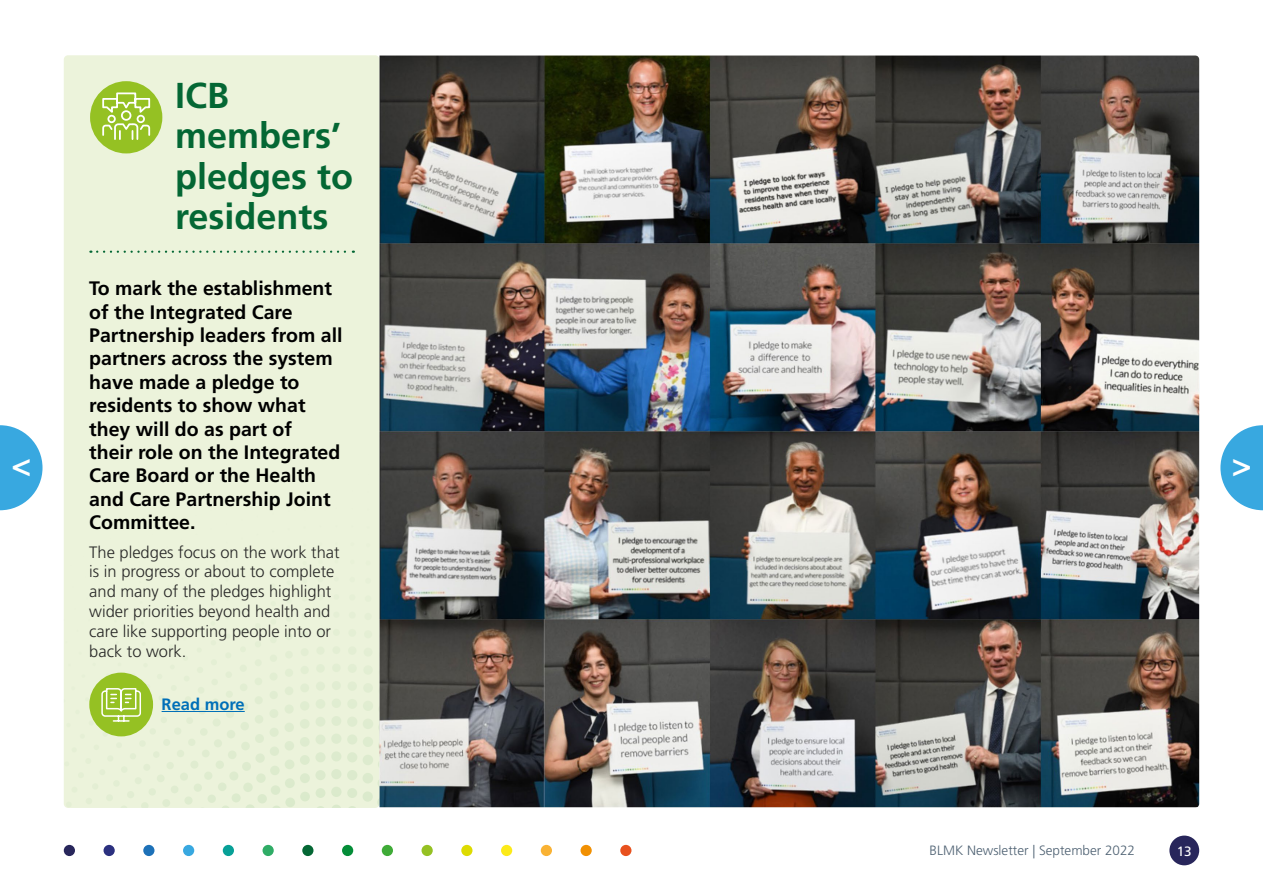
<style>
.page{position:relative;width:1263px;height:893px;background:#fff}
.page>*{position:absolute;margin:0;border:0;box-sizing:border-box;transform-origin:0 0}
.Heading_1_24pt_NHS_B{font:700 36px/40.5px "Frutiger LT Std";color:#046734}
.Paragraph{font:700 33px "Frutiger LT Std";color:#fff}
.Intro_Para{font:700 19.5px/23.4px "Frutiger LT Std";color:#000}
.Paragraph-2{font:300 16.5px/19.8px "Frutiger LT Std";color:#282827}
.Paragraph-3{font:700 16.5px "Frutiger LT Std";color:#006fb8}
.t1{font:300 13.5px "Frutiger LT Std";color:#4f6273}
.t2{font:13.5px "Frutiger LT Std";color:#fff}
</style>
<div class="page">
<svg style="left:0;top:425px;width:43px;height:85px"></svg>
<div style="left:64px;top:55px;width:315px;height:753px;background:#ecf3db;border-radius:4px"></div>
<svg style="left:66px;top:672px;width:313px;height:136px"></svg>
<svg style="left:1220px;top:425px;width:43px;height:85px"></svg>
<div style="left:64px;top:845px;width:11px;height:11px;background:#28265b;border-radius:50%"></div>
<div style="left:104px;top:845px;width:11px;height:11px;background:#2b307f;border-radius:50%"></div>
<div style="left:143px;top:845px;width:11px;height:11px;background:#1d71b8;border-radius:50%"></div>
<div style="left:183px;top:845px;width:11px;height:11px;background:#38a8e0;border-radius:50%"></div>
<div style="left:223px;top:845px;width:11px;height:11px;background:#07a097;border-radius:50%"></div>
<div style="left:263px;top:845px;width:11px;height:11px;background:#2fac66;border-radius:50%"></div>
<div style="left:302px;top:845px;width:11px;height:11px;background:#046734;border-radius:50%"></div>
<div style="left:342px;top:845px;width:11px;height:11px;background:#048d38;border-radius:50%"></div>
<div style="left:382px;top:845px;width:11px;height:11px;background:#3fab37;border-radius:50%"></div>
<div style="left:421px;top:845px;width:12px;height:11px;background:#95c123;border-radius:50%"></div>
<div style="left:461px;top:845px;width:11px;height:11px;background:#dddb01;border-radius:50%"></div>
<div style="left:501px;top:845px;width:11px;height:11px;background:#fcea19;border-radius:50%"></div>
<div style="left:541px;top:845px;width:11px;height:11px;background:#f9b234;border-radius:50%"></div>
<div style="left:580px;top:845px;width:12px;height:11px;background:#f19002;border-radius:50%"></div>
<div style="left:620px;top:845px;width:11px;height:11px;background:#e8511e;border-radius:50%"></div>
<div style="left:1169px;top:836px;width:30px;height:29px;background:#28265b;border-radius:50%"></div>
<div style="left:90px;top:81px;width:72px;height:72px;background:#95c123;border-radius:50%"></div>
<svg style="left:102px;top:92px;width:49px;height:48px"></svg>
<svg style="left:97px;top:251px;width:257px;height:2px"></svg>
<hr style="left:162px;top:711px;width:83px;height:1px;background:#006fb8">
<div style="left:89px;top:673px;width:64px;height:63px;background:#95c123;border-radius:50%"></div>
<svg style="left:101px;top:688px;width:40px;height:34px"></svg>
<img style="left:379px;top:55px;width:820px;height:753px">
<p class="Heading_1_24pt_NHS_B" style="left:175px;top:75px;width:180px">ICB members’ pledges to residents</p>
<p class="Intro_Para" style="left:89px;top:277px;width:255px">To mark the establishment of the Integrated Care<br>Partnership leaders from all partners across the system have made a pledge to residents to show what they will do as part of<br>their role on the Integrated<br>Care Board or the Health and Care Partnership Joint<br>Committee.</p>
<p class="Paragraph-2" style="left:89px;top:542px;width:252px">The pledges focus on the work that is in progress or about to complete and many of the pledges highlight wider priorities beyond health and care like supporting people into or back to work.</p>
<p class="Paragraph" style="left:11px;top:445px;width:21px">&lt;</p>
<p class="Paragraph" style="left:1232px;top:446px;width:21px">&gt;</p>
<p class="Paragraph-3" style="left:162px;top:694px;width:85px">Read more</p>
<p class="t1" style="left:929px;top:843px;width:207px">BLMK Newsletter | September 2022</p>
<p class="t2" style="left:1177px;top:843px;width:17px">13</p>
</div>
